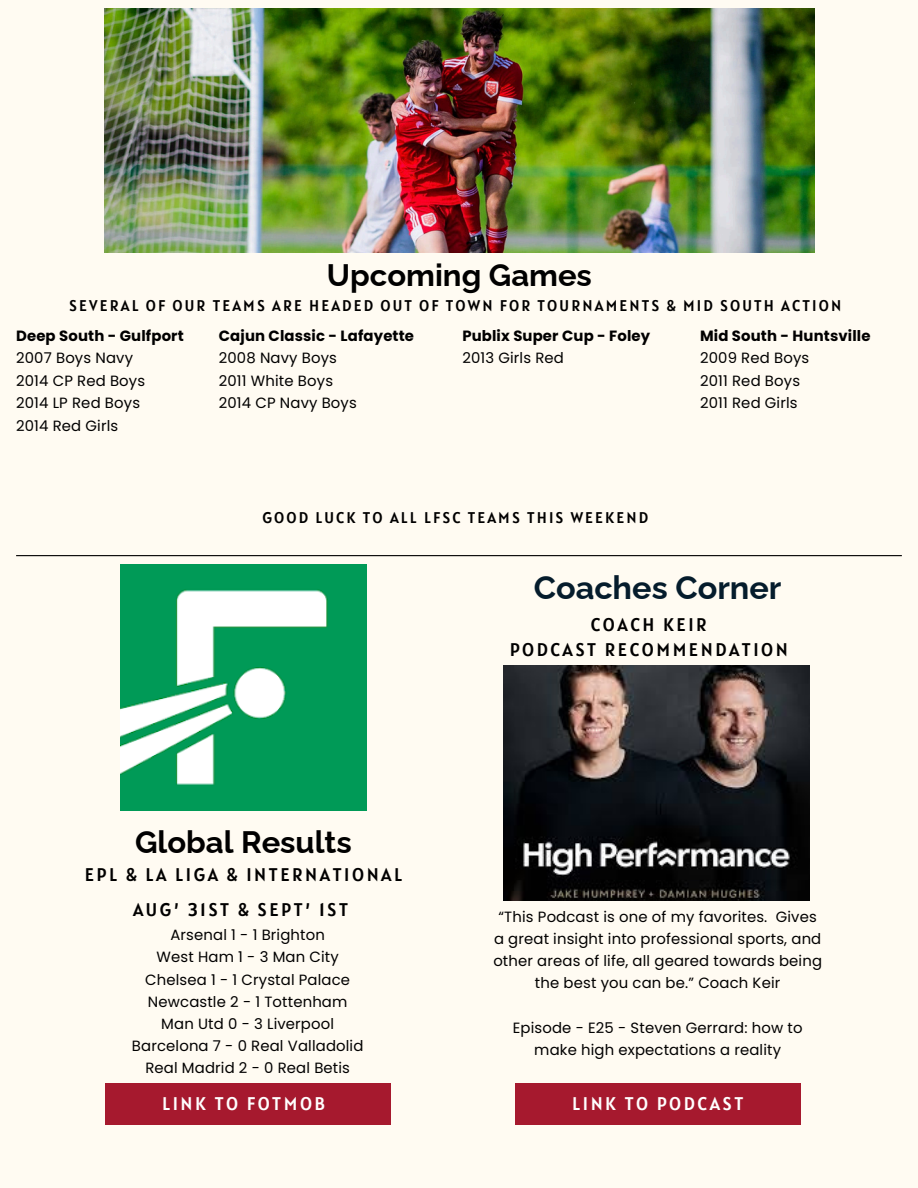
<style>
.page{position:relative;width:918px;height:1188px;background:#fffbf2}
.page>*{position:absolute;margin:0;border:0;box-sizing:border-box;transform-origin:0 0}
.t1{font:700 32.4px "Raleway";color:#051c2c}
.t2{font:700 31.05px "Raleway";color:#000}
.t3{font:18.3px/25.3px "Alatsi";letter-spacing:.14em;color:#000;text-align:center}
.t4{font:18.3px "Alatsi";letter-spacing:.14em;color:#fff}
.t5{font:15.45px "Alatsi";letter-spacing:.14em;color:#000}
.t6{font:14.85px/22.2px "Poppins";letter-spacing:.01em;color:#000;text-align:center}
.t7{font:700 14.85px "Poppins";letter-spacing:.01em;color:#000}
</style>
<div class="page">
<hr style="left:16px;top:555px;width:886px;height:1px;background:#000">
<div style="left:105px;top:1084px;width:286px;height:41px;background:#a6192e"></div>
<div style="left:515px;top:1084px;width:286px;height:41px;background:#a6192e"></div>
<img style="left:105px;top:8px;width:710px;height:244px">
<img style="left:504px;top:665px;width:306px;height:236px">
<img style="left:120px;top:564px;width:247px;height:247px">
<p class="t2" style="left:327px;top:257px;width:266px">Upcoming Games</p>
<p class="t5" style="left:69px;top:295px;width:773px">SEVERAL OF OUR TEAMS ARE HEADED OUT OF TOWN FOR TOURNAMENTS &amp; MID SOUTH ACTION</p>
<p class="t7" style="left:16px;top:325px;width:169px">Deep South - Gulfport</p>
<p class="t6" style="left:16px;top:347px;width:118px">2007 Boys Navy</p>
<p class="t6" style="left:16px;top:370px;width:131px">2014 CP Red Boys</p>
<p class="t6" style="left:16px;top:392px;width:125px">2014 LP Red Boys</p>
<p class="t6" style="left:16px;top:415px;width:104px">2014 Red Girls</p>
<p class="t7" style="left:219px;top:325px;width:197px">Cajun Classic - Lafayette</p>
<h1 class="t6" style="left:219px;top:347px;width:120px">2008 Navy Boys</h1>
<h2 class="t6" style="left:219px;top:370px;width:116px">2011 White Boys</h2>
<h2 class="t6" style="left:219px;top:392px;width:140px">2014 CP Navy Boys</h2>
<p class="t7" style="left:462px;top:325px;width:189px">Publix Super Cup - Foley</p>
<p class="t6" style="left:462px;top:347px;width:103px">2013 Girls Red</p>
<h3 class="t5" style="left:262px;top:507px;width:387px">GOOD LUCK TO ALL LFSC TEAMS THIS WEEKEND</h3>
<p class="t7" style="left:700px;top:325px;width:172px">Mid South - Huntsville</p>
<p class="t6" style="left:700px;top:347px;width:111px">2009 Red Boys</p>
<p class="t6" style="left:700px;top:370px;width:101px">2011 Red Boys</p>
<h2 class="t6" style="left:700px;top:392px;width:99px">2011 Red Girls</h2>
<p class="t1" style="left:534px;top:569px;width:249px">Coaches Corner</p>
<p class="t3" style="left:510px;top:612px;width:280px">COACH KEIR<br>PODCAST RECOMMENDATION</p>
<p class="t2" style="left:135px;top:824px;width:218px">Global Results</p>
<p class="t3" style="left:85px;top:862px;width:319px">EPL &amp; LA LIGA &amp; INTERNATIONAL</p>
<h2 class="t3" style="left:133px;top:897px;width:216px">AUG’ 31ST &amp; SEPT’ 1ST</h2>
<p class="t6" style="left:170px;top:924px;width:156px">Arsenal 1 - 1 Brighton</p>
<p class="t6" style="left:157px;top:946px;width:184px">West Ham 1 - 3 Man City</p>
<p class="t6" style="left:145px;top:968px;width:206px">Chelsea 1 - 1 Crystal Palace</p>
<p class="t6" style="left:148px;top:990px;width:201px">Newcastle 2 - 1 Tottenham</p>
<p class="t6" style="left:161px;top:1013px;width:174px">Man Utd 0 - 3 Liverpool</p>
<h2 class="t6" style="left:132px;top:1035px;width:233px">Barcelona 7 - 0 Real Valladolid</h2>
<h1 class="t6" style="left:145px;top:1057px;width:206px">Real Madrid 2 - 0 Real Betis</h1>
<p class="t6" style="left:493px;top:905px;width:330px">“This Podcast is one of my favorites. Gives a great insight into professional sports, and other areas of life, all geared towards being the best you can be.” Coach Keir</p>
<p class="t6" style="left:513px;top:1016px;width:291px">Episode - E25 - Steven Gerrard: how to make high expectations a reality</p>
<p class="t4" style="left:162px;top:1092px;width:164px">LINK TO FOTMOB</p>
<p class="t4" style="left:572px;top:1092px;width:173px">LINK TO PODCAST</p>
</div>
